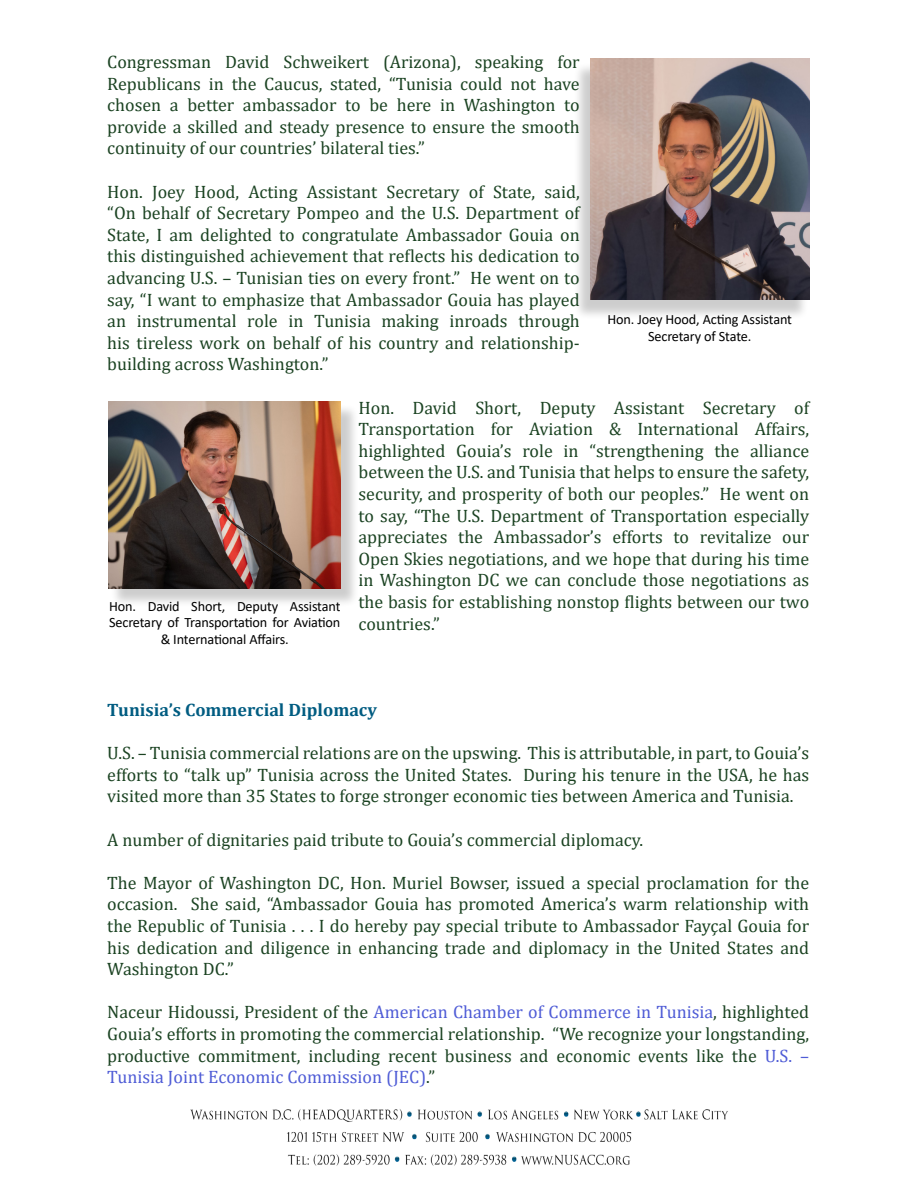
<style>
.page{position:relative;width:918px;height:1188px;background:#fff}
.page>*{position:absolute;margin:0;border:0;box-sizing:border-box;transform-origin:0 0}
.t1{font:18px/21.6px "Cambria";color:#1b4322;text-align:justify}
.t2{font:700 18px "Cambria";color:#005c81}
.t3{font:14.25px/16.5px "Calibri";letter-spacing:-.01em;color:#000;text-align:center}
.s1{color:#4f5cd6}
</style>
<div class="page">
<img style="left:190px;top:1109px;width:538px;height:57px">
<div style="left:573px;top:62px;width:236px;height:259px;background:#000;opacity:.2"></div>
<img style="left:590px;top:58px;width:219px;height:242px">
<div style="left:110px;top:404px;width:249px;height:203px;background:#000;opacity:.2"></div>
<img style="left:108px;top:401px;width:232px;height:187px">
<p class="t1" style="left:107px;top:51px;width:474px">Congressman David Schweikert (Arizona), speaking for Republicans in the Caucus, stated, “Tunisia could not have chosen a better ambassador to be here in Washington to provide a skilled and steady presence to ensure the smooth continuity of our countries’ bilateral ties.”</p>
<p class="t1" style="left:107px;top:181px;width:474px">Hon. Joey Hood, Acting Assistant Secretary of State, said, “On behalf of Secretary Pompeo and the U.S. Department of State, I am delighted to congratulate Ambassador Gouia on this distinguished achievement that reflects his dedication to advancing U.S. – Tunisian ties on every front.” He went on to say, “I want to emphasize that Ambassador Gouia has played an instrumental role in Tunisia making inroads through his tireless work on behalf of his country and relationship&shy;building across Washington.”</p>
<p class="t1" style="left:358px;top:397px;width:452px">Hon. David Short, Deputy Assistant Secretary of Transportation for Aviation &amp; International Affairs, highlighted Gouia’s role in “strengthening the alliance between the U.S. and Tunisia that helps to ensure the safety, security, and prosperity of both our peoples.” He went on to say, “The U.S. Department of Transportation especially appreciates the Ambassador’s efforts to revitalize our Open Skies negotiations, and we hope that during his time in Washington DC we can conclude those negotiations as the basis for establishing nonstop flights between our two countries.”</p>
<p class="t3" style="left:607px;top:311px;width:186px">Hon. Joey Hood, Acting Assistant<br>Secretary of State.</p>
<p class="t3" style="left:109px;top:597px;width:233px">Hon. David Short, Deputy Assistant<br>Secretary of Transportation for Aviation &amp; International Affairs.</p>
<p class="t2" style="left:107px;top:697px;width:271px">Tunisia’s Commercial Diplomacy</p>
<p class="t1" style="left:107px;top:742px;width:704px">U.S. – Tunisia commercial relations are on the upswing. This is attributable, in part, to Gouia’s efforts to “talk up” Tunisia across the United States. During his tenure in the USA, he has visited more than 35 States to forge stronger economic ties between America and Tunisia.</p>
<p class="t1" style="left:107px;top:829px;width:537px">A number of dignitaries paid tribute to Gouia’s commercial diplomacy.</p>
<p class="t1" style="left:107px;top:872px;width:704px">The Mayor of Washington DC, Hon. Muriel Bowser, issued a special proclamation for the occasion. She said, “Ambassador Gouia has promoted America’s warm relationship with the Republic of Tunisia . . . I do hereby pay special tribute to Ambassador Fayçal Gouia for his dedication and diligence in enhancing trade and diplomacy in the United States and Washington DC.”</p>
<p class="t1" style="left:107px;top:1001px;width:704px">Naceur Hidoussi, President of the <span class="s1">American Chamber of Commerce in Tunisia</span>, highlighted Gouia’s efforts in promoting the commercial relationship. “We recognize your longstanding, productive commitment, including recent business and economic events like the <span class="s1">U.S. – Tunisia Joint Economic Commission (JEC)</span>.”</p>
</div>
